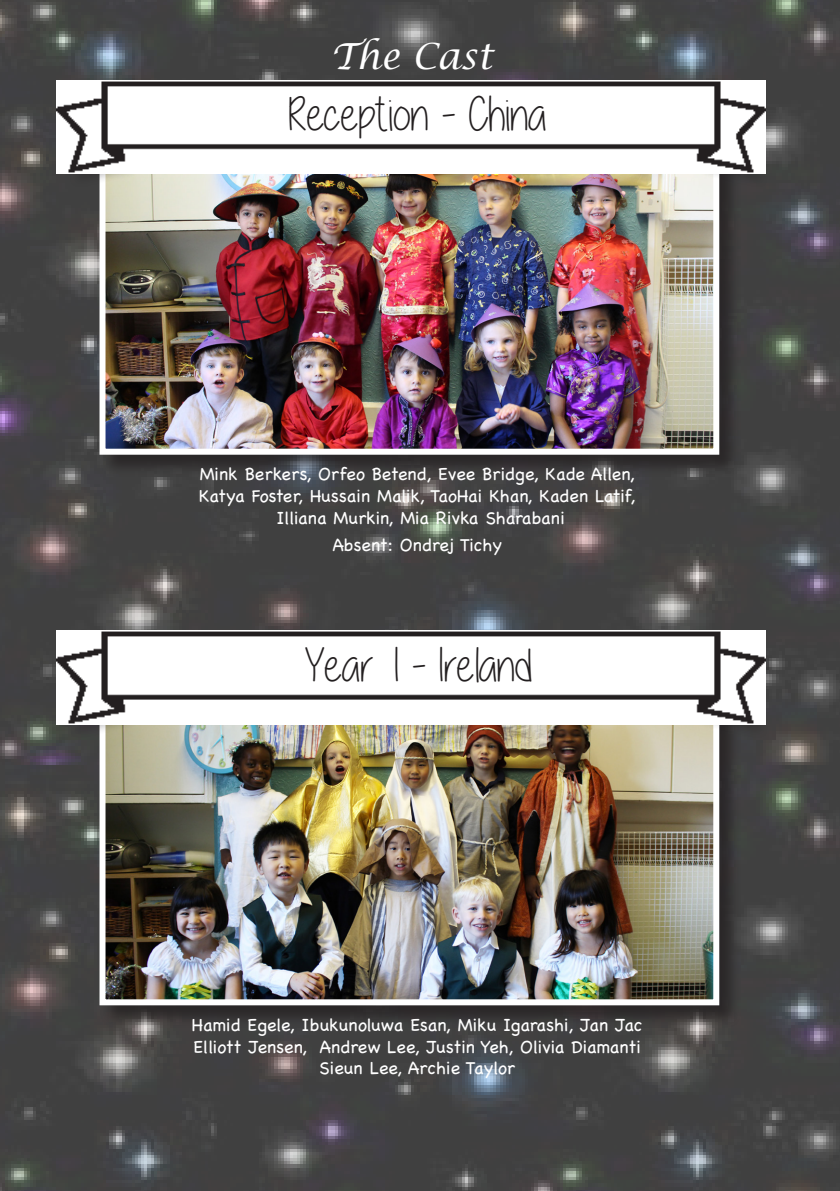
<style>
.page{position:relative;width:840px;height:1191px;background:#fff}
.page>*{position:absolute;margin:0;border:0;box-sizing:border-box;transform-origin:0 0}
.subHead{font:48px "A little sunshine";color:#231f20}
.head{font:italic 36px "Lucida Calligraphy";color:#fff}
.body{font:18px "Chalkboard";color:#fff}
</style>
<div class="page">
<img style="left:0;top:0;width:839px;height:1191px">
<div style="left:100px;top:139px;width:641px;height:338px;background:#231f20;opacity:.75"></div>
<img style="left:106px;top:188px;width:605px;height:260px">
<div style="left:99px;top:139px;width:619px;height:316px;border:6px solid #fff"></div>
<div style="left:57px;top:81px;width:723px;height:107px;background:#231f20;opacity:.32"></div>
<img style="left:57px;top:80px;width:708px;height:93px">
<div style="left:100px;top:690px;width:641px;height:337px;background:#231f20;opacity:.75"></div>
<img style="left:106px;top:739px;width:605px;height:259px">
<div style="left:99px;top:689px;width:619px;height:316px;border:6px solid #fff"></div>
<div style="left:57px;top:632px;width:723px;height:107px;background:#231f20;opacity:.32"></div>
<img style="left:57px;top:631px;width:708px;height:93px">
<p class="head" style="left:331px;top:35px;width:164px">The Cast</p>
<p class="subHead" style="left:288px;top:89px;width:260px">Reception - China</p>
<p class="body" style="left:199px;top:463px;width:436px">Mink Berkers, Orfeo Betend, Evee Bridge, Kade Allen,</p>
<p class="body" style="left:199px;top:485px;width:437px">Katya Foster, Hussain Malik, TaoHai Khan, Kaden Latif,</p>
<p class="body" style="left:276px;top:507px;width:290px">Illiana Murkin, Mia Rivka Sharabani</p>
<p class="body" style="left:332px;top:534px;width:171px">Absent: Ondrej Tichy</p>
<p class="subHead" style="left:302px;top:639px;width:231px">Year 1 - Ireland</p>
<p class="body" style="left:192px;top:1014px;width:452px">Hamid Egele, Ibukunoluwa Esan, Miku Igarashi, Jan Jac</p>
<p class="body" style="left:193px;top:1035px;width:449px">Elliott Jensen, Andrew Lee, Justin Yeh, Olivia Diamanti</p>
<p class="body" style="left:319px;top:1057px;width:197px">Sieun Lee, Archie Taylor</p>
</div>
